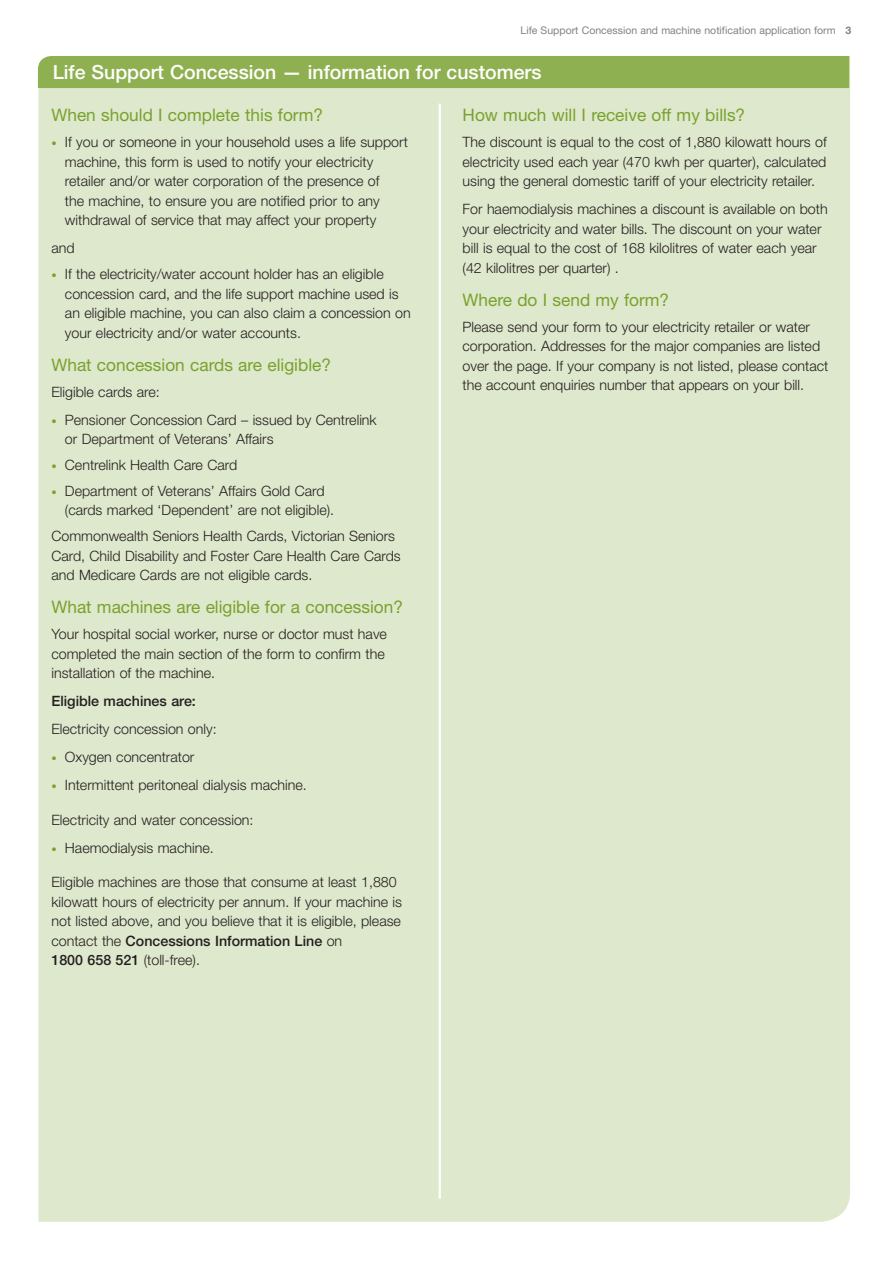
<style>
.page{position:relative;width:893px;height:1265px;background:#fff}
.page>*{position:absolute;margin:0;border:0;box-sizing:border-box;transform-origin:0 0}
.t1{font:500 19.5px "Helvetica Neue LT Std";color:#fff}
.t2{font:17.25px "Helvetica Neue LT Std";color:#78a22d}
.t3{font:300 14.25px/19.5px "Helvetica Neue LT Std";color:#231f20}
.t4{font:500 14.25px "Helvetica Neue LT Std";color:#231f20}
.t5{font:10.5px "Helvetica Neue LT Std";color:#808285}
.s1{font-weight:700}
.s2{font-weight:700;font-size:10.5px;color:#78a22d}
.s3{font-weight:500}
</style>
<div class="page">
<div style="left:39px;top:56px;width:811px;height:1165px;background:#dee8cc"></div>
<div style="left:38px;top:56px;width:811px;height:32px;background:#8fb051"></div>
<hr style="left:439px;top:105px;width:2px;height:1092px;background:#fff">
<p class="t5" style="left:520px;top:24px;width:332px">Life Support Concession and machine notification application form <span class="s1">3</span></p>
<h1 class="t1" style="left:53px;top:60px;width:490px">Life Support Concession — information for customers</h1>
<p class="t2" style="left:462px;top:105px;width:284px">How much will I receive off my bills?</p>
<p class="t3" style="left:462px;top:132px;width:366px;text-align:justify">The discount is equal to the cost of 1,880 kilowatt hours of electricity used each year (470 kwh per quarter), calculated using the general domestic tariff of your electricity retailer.</p>
<p class="t3" style="left:462px;top:199px;width:367px">For haemodialysis machines a discount is available on both your electricity and water bills. The discount on your water bill is equal to the cost of 168 kilolitres of water each year (42 kilolitres per quarter) .</p>
<p class="t2" style="left:462px;top:289px;width:208px">Where do I send my form?</p>
<p class="t3" style="left:462px;top:316px;width:367px">Please send your form to your electricity retailer or water corporation. Addresses for the major companies are listed over the page. If your company is not listed, please contact the account enquiries number that appears on your bill.</p>
<p class="t2" style="left:51px;top:105px;width:273px">When should I complete this form?</p>
<p class="t3" style="left:65px;top:132px;width:344px;text-indent:-14px"><span class="s2">•</span> If you or someone in your household uses a life support machine, this form is used to notify your electricity retailer and/or water corporation of the presence of<br>the machine, to ensure you are notified prior to any withdrawal of service that may affect your property</p>
<p class="t3" style="left:51px;top:238px;width:25px">and</p>
<p class="t3" style="left:65px;top:264px;width:347px;text-indent:-14px"><span class="s2">•</span> If the electricity/water account holder has an eligible concession card, and the life support machine used is an eligible machine, you can also claim a concession on your electricity and/or water accounts.</p>
<p class="t2" style="left:51px;top:354px;width:281px">What concession cards are eligible?</p>
<p class="t3" style="left:51px;top:381px;width:110px">Eligible cards are:</p>
<p class="t3" style="left:65px;top:409px;width:313px;text-indent:-14px"><span class="s2">•</span> Pensioner Concession Card – issued by Centrelink or Department of Veterans’ Affairs</p>
<p class="t3" style="left:51px;top:455px;width:187px"><span class="s2">•</span> Centrelink Health Care Card</p>
<p class="t3" style="left:65px;top:481px;width:271px;text-indent:-14px"><span class="s2">•</span> Department of Veterans’ Affairs Gold Card (cards marked ‘Dependent’ are not eligible).</p>
<p class="t3" style="left:51px;top:526px;width:351px">Commonwealth Seniors Health Cards, Victorian Seniors<br>Card, Child Disability and Foster Care Health Care Cards and Medicare Cards are not eligible cards.</p>
<p class="t2" style="left:51px;top:597px;width:353px">What machines are eligible for a concession?</p>
<p class="t3" style="left:51px;top:624px;width:337px">Your hospital social worker, nurse or doctor must have completed the main section of the form to confirm the installation of the machine.</p>
<p class="t4" style="left:51px;top:692px;width:146px">Eligible machines are:</p>
<p class="t3" style="left:51px;top:719px;width:167px">Electricity concession only:</p>
<p class="t3" style="left:51px;top:747px;width:144px"><span class="s2">•</span> Oxygen concentrator</p>
<p class="t3" style="left:51px;top:775px;width:257px"><span class="s2">•</span> Intermittent peritoneal dialysis machine.</p>
<p class="t3" style="left:51px;top:809px;width:204px">Electricity and water concession:</p>
<p class="t3" style="left:51px;top:837px;width:164px"><span class="s2">•</span> Haemodialysis machine.</p>
<p class="t3" style="left:51px;top:872px;width:352px">Eligible machines are those that consume at least 1,880 kilowatt hours of electricity per annum. If your machine is not listed above, and you believe that it is eligible, please contact the <span class="s3">Concessions Information Line</span> on<br><span class="s3">1800 658 521</span> (toll-free).</p>
</div>
